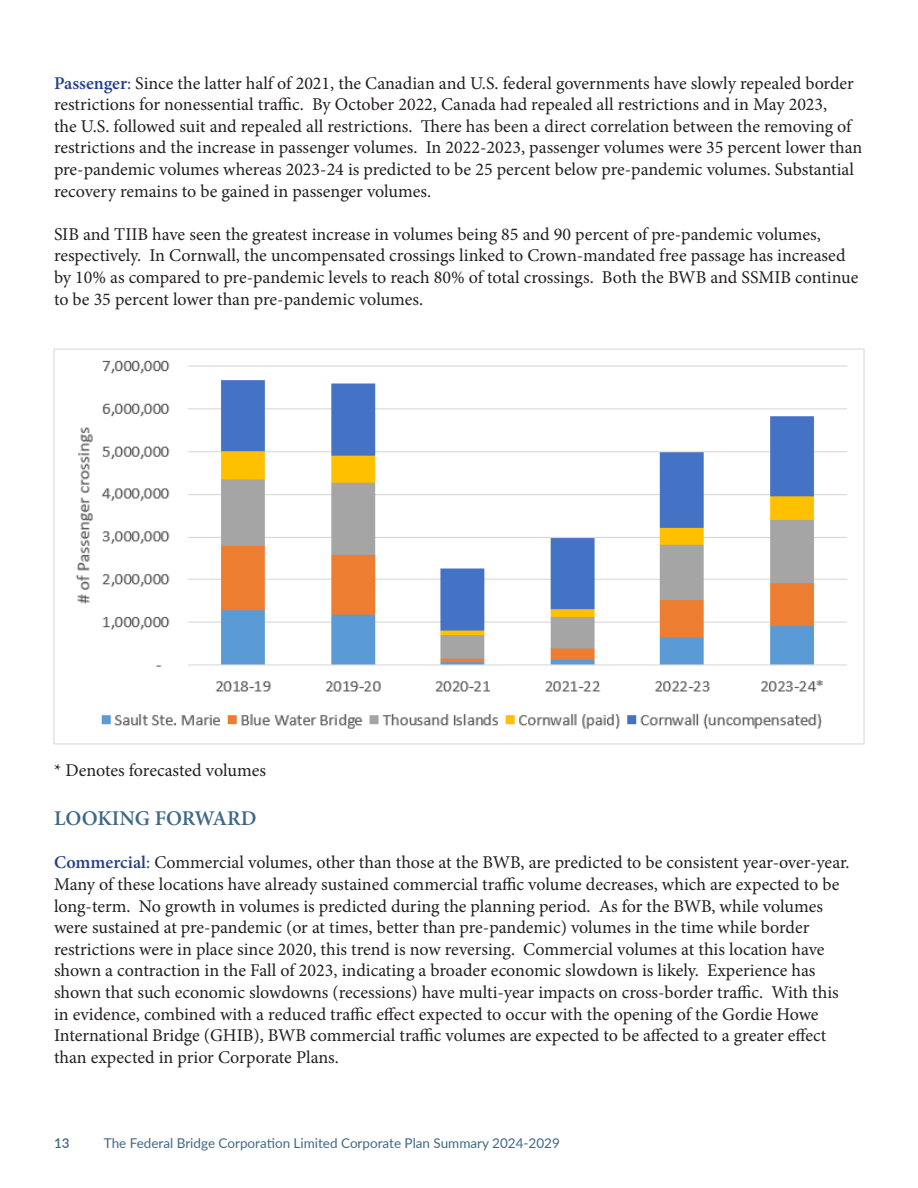
<style>
.page{position:relative;width:918px;height:1188px;background:#fff}
.page>*{position:absolute;margin:0;border:0;box-sizing:border-box;transform-origin:0 0}
.t1{font:600 21px "Minion Pro";color:#3f6885}
.t2{font:18px/21.6px "Minion Pro";color:#231f20}
.t3{font:13.5px "Lato";color:#3f6986}
.t4{font:600 13.5px "Lato";color:#3f6986}
.s1{font-weight:600;color:#253f8e}
.s2{color:#253f8e}
</style>
<div class="page">
<img style="left:53px;top:348px;width:812px;height:397px">
<p class="t2" style="left:54px;top:72px;width:810px"><span class="s1">Passenger</span><span class="s2">:</span> Since the latter half of 2021, the Canadian and U.S. federal governments have slowly repealed border restrictions for nonessential traffic. By October 2022, Canada had repealed all restrictions and in May 2023,<br>the U.S. followed suit and repealed all restrictions. There has been a direct correlation between the removing of restrictions and the increase in passenger volumes. In 2022-2023, passenger volumes were 35 percent lower than pre-pandemic volumes whereas 2023-24 is predicted to be 25 percent below pre-pandemic volumes. Substantial recovery remains to be gained in passenger volumes.</p>
<p class="t2" style="left:54px;top:223px;width:806px">SIB and TIIB have seen the greatest increase in volumes being 85 and 90 percent of pre-pandemic volumes, respectively. In Cornwall, the uncompensated crossings linked to Crown-mandated free passage has increased by 10% as compared to pre-pandemic levels to reach 80% of total crossings. Both the BWB and SSMIB continue to be 35 percent lower than pre-pandemic volumes.</p>
<p class="t2" style="left:54px;top:759px;width:213px">* Denotes forecasted volumes</p>
<p class="t1" style="left:54px;top:804px;width:204px">LOOKING FORWARD</p>
<p class="t2" style="left:54px;top:852px;width:797px"><span class="s1">Commercial</span><span class="s2">:</span> Commercial volumes, other than those at the BWB, are predicted to be consistent year-over-year.<br>Many of these locations have already sustained commercial traffic volume decreases, which are expected to be long-term. No growth in volumes is predicted during the planning period. As for the BWB, while volumes were sustained at pre-pandemic (or at times, better than pre-pandemic) volumes in the time while border restrictions were in place since 2020, this trend is now reversing. Commercial volumes at this location have shown a contraction in the Fall of 2023, indicating a broader economic slowdown is likely. Experience has shown that such economic slowdowns (recessions) have multi-year impacts on cross-border traffic. With this in evidence, combined with a reduced traffic effect expected to occur with the opening of the Gordie Howe International Bridge (GHIB), BWB commercial traffic volumes are expected to be affected to a greater effect than expected in prior Corporate Plans.</p>
<p class="t4" style="left:54px;top:1133px;width:17px">13</p>
<p class="t3" style="left:104px;top:1133px;width:458px">The Federal Bridge Corporation Limited Corporate Plan Summary 2024-2029</p>
</div>
